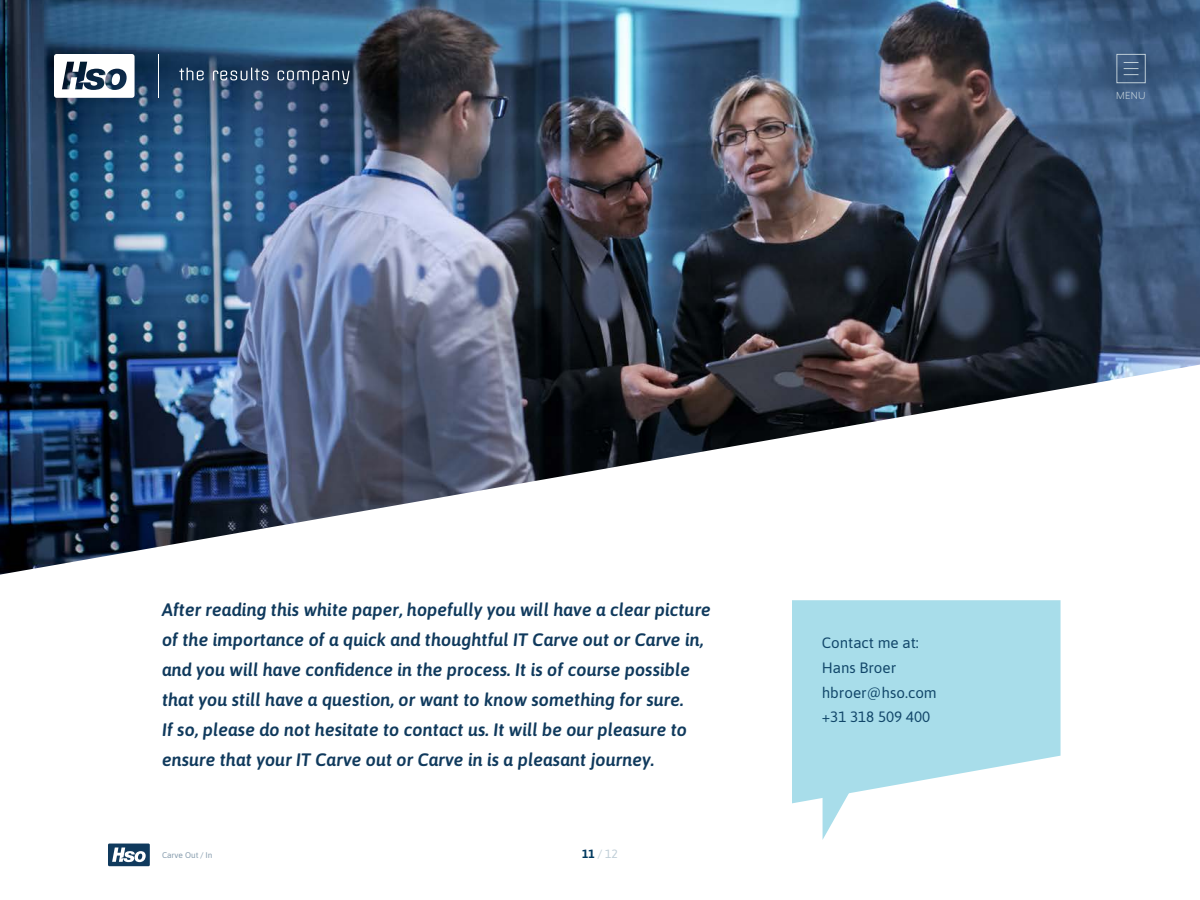
<style>
.page{position:relative;width:1200px;height:900px;background:#fff}
.page>*{position:absolute;margin:0;border:0;box-sizing:border-box;transform-origin:0 0}
.t1{font:italic 600 18px/30px "Asap";color:#103a5d}
.t2{font:15px/24.8px "Asap";color:#12476a}
.t3{font:12px "Asap";color:#bfced7}
.t4{font:11.85px "Mr Eaves San OT";color:#bfced7}
.t5{font:8.25px "Asap";color:#879dae}
.s1{font-weight:700;color:#00395f}
</style>
<div class="page">
<img style="left:0;top:0;width:1200px;height:575px">
<svg style="left:54px;top:54px;width:81px;height:44px"></svg>
<hr style="left:158px;top:54px;width:1px;height:44px;background:#fff">
<svg style="left:179px;top:68px;width:170px;height:16px;background:#455b73"></svg>
<svg style="left:792px;top:600px;width:269px;height:203px;background:#b2e0ec"></svg>
<svg style="left:823px;top:763px;width:30px;height:76px"></svg>
<div style="left:1117px;top:54px;width:29px;height:29px;border:1px solid #bfced7"></div>
<svg style="left:1124px;top:62px;width:14px;height:13px"></svg>
<svg style="left:108px;top:844px;width:42px;height:22px"></svg>
<p class="t4" style="left:1116px;top:89px;width:31px">MENU</p>
<p class="t1" style="left:162px;top:594px;width:550px">After reading this white paper, hopefully you will have a clear picture of the importance of a quick and thoughtful IT Carve out or Carve in, and you will have confidence in the process. It is of course possible that you still have a question, or want to know something for sure.<br>If so, please do not hesitate to contact us. It will be our pleasure to ensure that your IT Carve out or Carve in is a pleasant journey.</p>
<p class="t5" style="left:162px;top:850px;width:52px">Carve Out / In</p>
<p class="t3" style="left:582px;top:847px;width:37px"><span class="s1">11</span> / 12</p>
<p class="t2" style="left:822px;top:630px;width:117px">Contact me at:<br>Hans Broer hbroer@hso.com +31 318 509 400</p>
</div>
